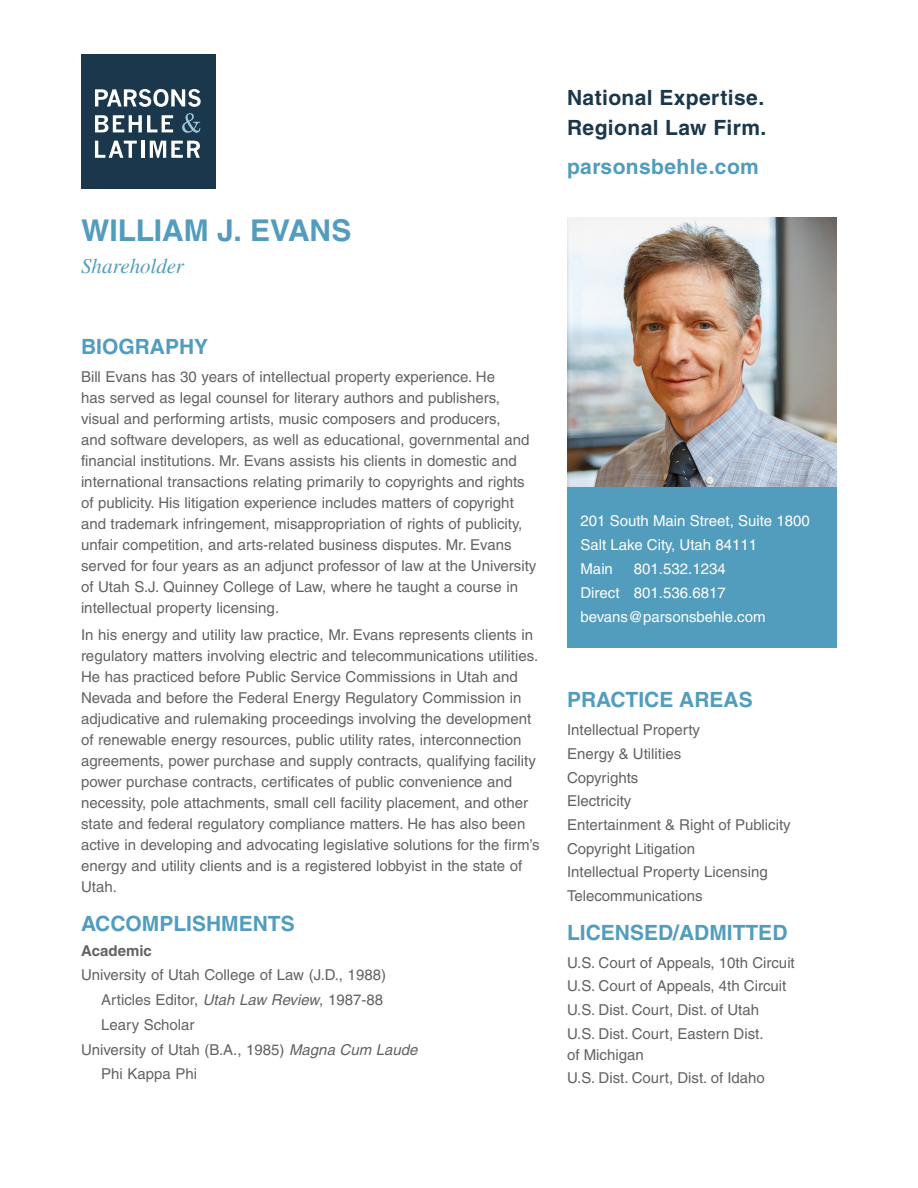
<style>
.page{position:relative;width:918px;height:1188px;background:#fff}
.page>*{position:absolute;margin:0;border:0;box-sizing:border-box;transform-origin:0 0}
.t1{font:700 30px "Helvetica CE";letter-spacing:-.005em;color:#529cbe}
.t2{font:700 21px "Helvetica CE";color:#529cbe}
.t3{font:700 21px "Helvetica CE";letter-spacing:.02em;color:#1a374b}
.t4{font:700 21px "Helvetica CE";letter-spacing:.02em;color:#529cbe}
.t5{font:italic 21px "Times";letter-spacing:-.005em;color:#529cbe}
.body_text{font:15px/21px "Helvetica CE";color:#636366}
.Subhead{font:15px "Helvetica CE";color:#636366}
.t6{font:15px "Helvetica CE";color:#fff}
.lists{font:700 15px "Helvetica CE";color:#636366}
.s1{font-style:italic}
</style>
<div class="page">
<div style="left:81px;top:54px;width:135px;height:135px;background:#1a374b"></div>
<svg style="left:95px;top:89px;width:106px;height:18px"></svg>
<svg style="left:95px;top:115px;width:78px;height:17px"></svg>
<svg style="left:182px;top:113px;width:18px;height:20px"></svg>
<svg style="left:95px;top:141px;width:42px;height:17px"></svg>
<hr style="left:141px;top:141px;width:3px;height:17px;background:#fff">
<svg style="left:150px;top:141px;width:50px;height:17px"></svg>
<img style="left:567px;top:217px;width:270px;height:270px">
<div style="left:567px;top:487px;width:270px;height:161px;background:#529cbe"></div>
<p class="t1" style="left:81px;top:212px;width:272px">WILLIAM J. EVANS</p>
<p class="t5" style="left:81px;top:254px;width:105px">Shareholder</p>
<p class="t2" style="left:81px;top:334px;width:129px">BIOGRAPHY</p>
<p class="body_text" style="left:81px;top:366px;width:457px">Bill Evans has 30 years of intellectual property experience. He<br>has served as legal counsel for literary authors and publishers, visual and performing artists, music composers and producers,<br>and software developers, as well as educational, governmental and financial institutions. Mr. Evans assists his clients in domestic and international transactions relating primarily to copyrights and rights of publicity. His litigation experience includes matters of copyright and trademark infringement, misappropriation of rights of publicity, unfair competition, and arts-related business disputes. Mr. Evans served for four years as an adjunct professor of law at the University of Utah S.J. Quinney College of Law, where he taught a course in intellectual property licensing.</p>
<p class="body_text" style="left:81px;top:624px;width:460px">In his energy and utility law practice, Mr. Evans represents clients in regulatory matters involving electric and telecommunications utilities.<br>He has practiced before Public Service Commissions in Utah and Nevada and before the Federal Energy Regulatory Commission in adjudicative and rulemaking proceedings involving the development of renewable energy resources, public utility rates, interconnection agreements, power purchase and supply contracts, qualifying facility power purchase contracts, certificates of public convenience and necessity, pole attachments, small cell facility placement, and other state and federal regulatory compliance matters. He has also been active in developing and advocating legislative solutions for the firm’s energy and utility clients and is a registered lobbyist in the state of Utah.</p>
<p class="t2" style="left:81px;top:911px;width:215px">ACCOMPLISHMENTS</p>
<p class="lists" style="left:81px;top:941px;width:72px">Academic</p>
<p class="Subhead" style="left:81px;top:967px;width:307px">University of Utah College of Law (J.D., 1988)</p>
<p class="Subhead" style="left:101px;top:991px;width:283px">Articles Editor, <span class="s1">Utah Law Review</span>, 1987-88</p>
<p class="Subhead" style="left:101px;top:1016px;width:95px">Leary Scholar</p>
<p class="Subhead" style="left:81px;top:1041px;width:338px">University of Utah (B.A., 1985) <span class="s1">Magna Cum Laude</span></p>
<p class="Subhead" style="left:101px;top:1066px;width:97px">Phi Kappa Phi</p>
<p class="t3" style="left:567px;top:85px;width:199px">National Expertise.</p>
<p class="t3" style="left:567px;top:115px;width:201px">Regional Law Firm.</p>
<p class="t4" style="left:567px;top:153px;width:193px">parsonsbehle.com</p>
<p class="t6" style="left:580px;top:512px;width:231px">201 South Main Street, Suite 1800</p>
<p class="t6" style="left:580px;top:536px;width:178px">Salt Lake City, Utah 84111</p>
<p class="t6" style="left:580px;top:560px;width:34px">Main</p>
<p class="t6" style="left:580px;top:584px;width:41px">Direct</p>
<p class="t6" style="left:580px;top:608px;width:187px">bevans@parsonsbehle.com</p>
<p class="t6" style="left:634px;top:560px;width:93px">801.532.1234</p>
<p class="t6" style="left:634px;top:584px;width:93px">801.536.6817</p>
<p class="t2" style="left:567px;top:687px;width:187px">PRACTICE AREAS</p>
<p class="body_text" style="left:567px;top:719px;width:135px">Intellectual Property</p>
<p class="body_text" style="left:567px;top:743px;width:116px">Energy &amp; Utilities</p>
<p class="body_text" style="left:567px;top:767px;width:73px">Copyrights</p>
<p class="body_text" style="left:567px;top:791px;width:66px">Electricity</p>
<p class="body_text" style="left:567px;top:814px;width:225px">Entertainment &amp; Right of Publicity</p>
<p class="body_text" style="left:567px;top:838px;width:130px">Copyright Litigation</p>
<p class="body_text" style="left:567px;top:862px;width:202px">Intellectual Property Licensing</p>
<p class="body_text" style="left:567px;top:885px;width:137px">Telecommunications</p>
<p class="t2" style="left:567px;top:920px;width:222px">LICENSED/ADMITTED</p>
<p class="body_text" style="left:567px;top:952px;width:229px">U.S. Court of Appeals, 10th Circuit</p>
<p class="body_text" style="left:567px;top:975px;width:221px">U.S. Court of Appeals, 4th Circuit</p>
<p class="body_text" style="left:567px;top:999px;width:194px">U.S. Dist. Court, Dist. of Utah</p>
<p class="body_text" style="left:567px;top:1023px;width:198px">U.S. Dist. Court, Eastern Dist. of Michigan</p>
<p class="body_text" style="left:567px;top:1068px;width:199px">U.S. Dist. Court, Dist. of Idaho</p>
</div>
